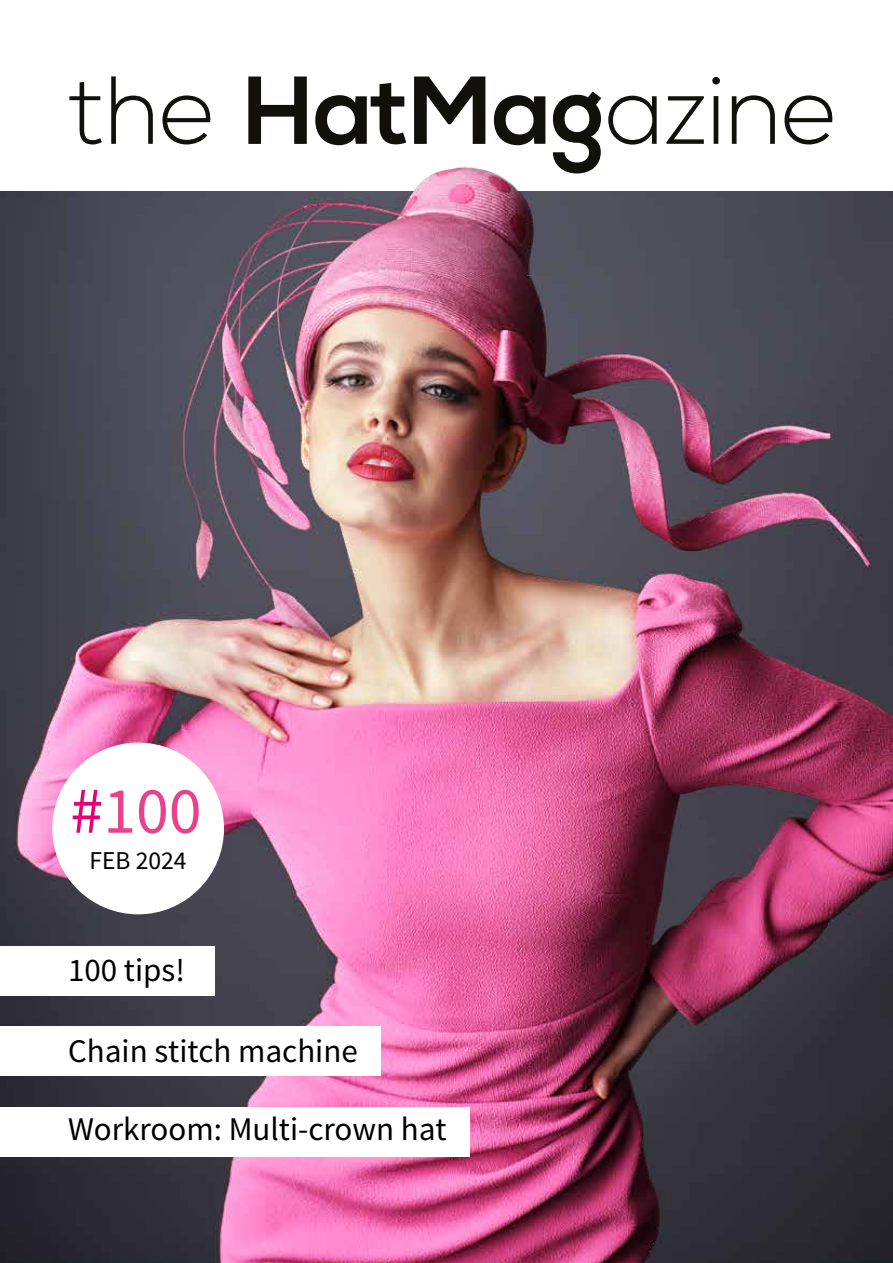
<style>
.page{position:relative;width:893px;height:1263px;background:#fff}
.page>*{position:absolute;margin:0;border:0;box-sizing:border-box;transform-origin:0 0}
.t1{font:300 96.3px "Nexa";color:#12100b}
.t2{font:66px "Source Sans Pro";color:#e8428a}
.t3{font:33px "Source Sans Pro";color:#000}
.t4{font:25.65px "Source Sans Pro";color:#000}
.s1{font-weight:700}
.s2{color:#e50078}
</style>
<div class="page">
<img style="left:0;top:166px;width:893px;height:1097px">
<div style="left:0;top:1026px;width:381px;height:50px;background:#fff"></div>
<div style="left:0;top:946px;width:215px;height:49px;background:#fff"></div>
<div style="left:0;top:1107px;width:470px;height:49px;background:#fff"></div>
<div style="left:52px;top:743px;width:172px;height:171px;background:#fff;border-radius:50%"></div>
<h1 class="t1" style="left:68px;top:55px;width:773px">the <span class="s1">HatMag</span>azine</h1>
<h2 class="t2" style="left:70px;top:770px;width:133px"><span class="s2">#</span>100</h2>
<p class="t4" style="left:90px;top:845px;width:98px">FEB 2024</p>
<p class="t3" style="left:68px;top:949px;width:118px">100 tips!</p>
<p class="t3" style="left:68px;top:1030px;width:291px">Chain stitch machine</p>
<p class="t3" style="left:68px;top:1109px;width:380px">Workroom: Multi-crown hat</p>
</div>
